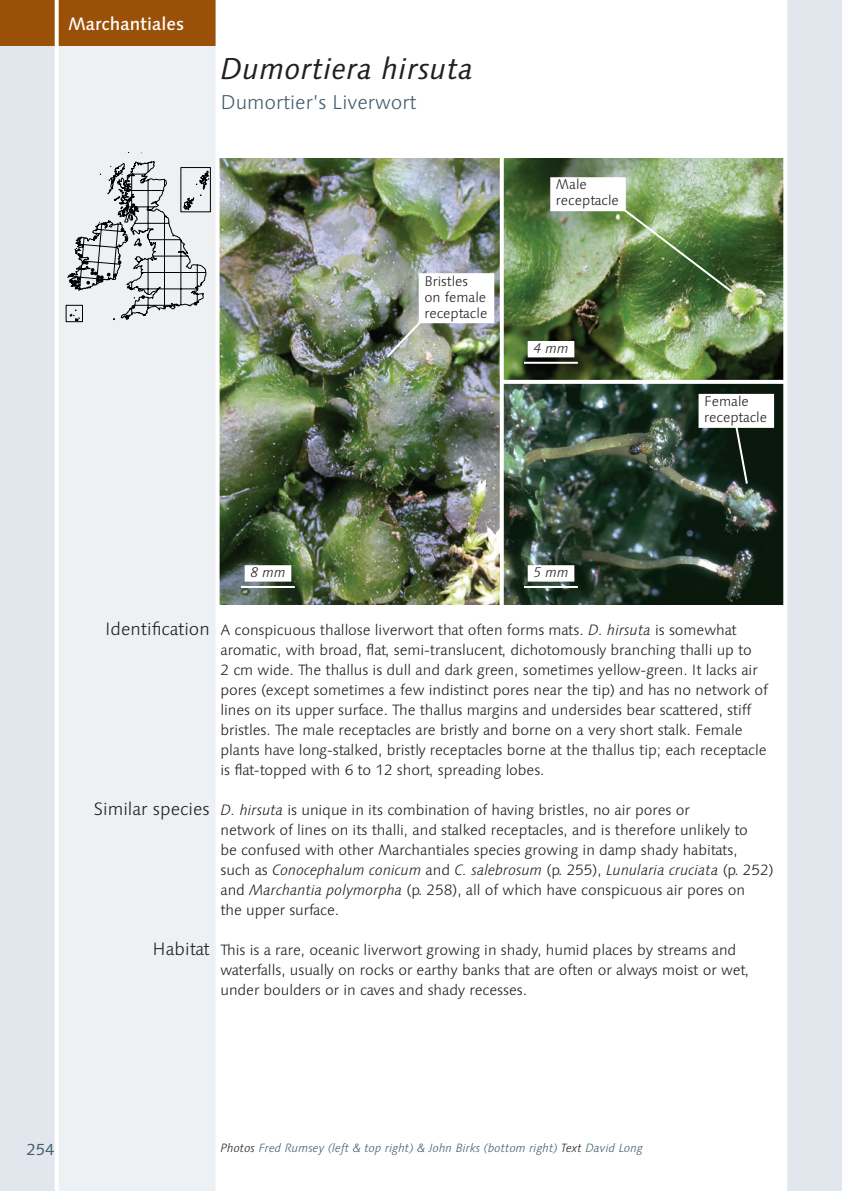
<style>
.page{position:relative;width:842px;height:1191px;background:#fff}
.page>*{position:absolute;margin:0;border:0;box-sizing:border-box;transform-origin:0 0}
.t1{font:italic 30px "Linotype Syntax";letter-spacing:.01em;color:#231f20}
.t2{font:300 20px "Linotype Syntax";color:#3f5f6e}
.t3{font:300 18px "Linotype Syntax";color:#231f20}
.t4{font:500 18px "Linotype Syntax";color:#fff}
.t5{font:16px "Linotype Syntax";color:#3f5f6e}
.t6{font:300 15px/20px "Linotype Syntax";letter-spacing:-.005em;color:#231f20}
.t7{font:300 14px/16px "Linotype Syntax";color:#231f20}
.t8{font:italic 300 14px "Linotype Syntax";color:#231f20}
.t9{font:italic 300 12px "Linotype Syntax";color:#3f5f6e}
.s1{font-style:italic}
.s2{color:#231f20}
</style>
<div class="page">
<img style="left:220px;top:159px;width:563px;height:445px">
<hr style="left:241px;top:586px;width:54px;height:2px;background:#fff">
<div style="left:245px;top:565px;width:46px;height:16px;background:#fff"></div>
<svg style="left:500px;top:158px;width:4px;height:447px"></svg>
<svg style="left:502px;top:380px;width:281px;height:4px"></svg>
<hr style="left:524px;top:586px;width:54px;height:2px;background:#fff">
<div style="left:528px;top:565px;width:46px;height:16px;background:#fff"></div>
<hr style="left:524px;top:362px;width:54px;height:2px;background:#fff">
<div style="left:528px;top:341px;width:46px;height:16px;background:#fff"></div>
<img style="left:385px;top:293px;width:63px;height:66px">
<div style="left:550px;top:177px;width:76px;height:34px;background:#fff"></div>
<svg style="left:622px;top:208px;width:113px;height:87px;background:#5c7d48"></svg>
<div style="left:698px;top:394px;width:76px;height:34px;background:#fff"></div>
<svg style="left:734px;top:427px;width:15px;height:59px"></svg>
<div style="left:0;top:0;width:218px;height:1191px;background:#edf1f4"></div>
<div style="left:0;top:0;width:57px;height:1191px;background:#e1e7ec"></div>
<svg style="left:66px;top:152px;width:144px;height:170px"></svg>
<div style="left:785px;top:0;width:57px;height:1191px;background:#e1e7ec"></div>
<div style="left:0;top:0;width:218px;height:45px;background:#9a5006"></div>
<hr style="left:55px;top:0;width:4px;height:1191px;background:#fff">
<hr style="left:216px;top:0;width:4px;height:1191px;background:#fff">
<hr style="left:783px;top:0;width:4px;height:1191px;background:#fff">
<div style="left:419px;top:273px;width:75px;height:50px;background:#fff"></div>
<p class="t4" style="left:68px;top:13px;width:118px">Marchantiales</p>
<h1 class="t1" style="left:220px;top:51px;width:255px">Dumortiera hirsuta</h1>
<h2 class="t2" style="left:220px;top:90px;width:198px">Dumortier’s Liverwort</h2>
<p class="t7" style="left:424px;top:273px;width:64px">Bristles on female receptacle</p>
<p class="t7" style="left:556px;top:177px;width:64px">Male receptacle</p>
<p class="t8" style="left:533px;top:340px;width:37px">4 mm</p>
<p class="t7" style="left:704px;top:393px;width:64px">Female receptacle</p>
<p class="t8" style="left:250px;top:564px;width:37px">8 mm</p>
<p class="t8" style="left:533px;top:564px;width:37px">5 mm</p>
<p class="t3" style="left:105px;top:618px;width:106px">Identification</p>
<p class="t3" style="left:94px;top:798px;width:117px">Similar species</p>
<p class="t3" style="left:153px;top:938px;width:59px">Habitat</p>
<p class="t6" style="left:220px;top:620px;width:549px">A conspicuous thallose liverwort that often forms mats. <span class="s1">D. hirsuta</span> is somewhat aromatic, with broad, flat, semi-translucent, dichotomously branching thalli up to<br>2 cm wide. The thallus is dull and dark green, sometimes yellow-green. It lacks air pores (except sometimes a few indistinct pores near the tip) and has no network of lines on its upper surface. The thallus margins and undersides bear scattered, stiff bristles. The male receptacles are bristly and borne on a very short stalk. Female plants have long-stalked, bristly receptacles borne at the thallus tip; each receptacle is flat-topped with 6 to 12 short, spreading lobes.</p>
<p class="t6" style="left:220px;top:800px;width:555px"><span class="s1">D. hirsuta</span> is unique in its combination of having bristles, no air pores or<br>network of lines on its thalli, and stalked receptacles, and is therefore unlikely to<br>be confused with other Marchantiales species growing in damp shady habitats,<br>such as <span class="s1">Conocephalum conicum</span> and <span class="s1">C. salebrosum</span> (p. 255), <span class="s1">Lunularia cruciata</span> (p. 252) and <span class="s1">Marchantia polymorpha</span> (p. 258), all of which have conspicuous air pores on<br>the upper surface.</p>
<p class="t6" style="left:220px;top:940px;width:530px">This is a rare, oceanic liverwort growing in shady, humid places by streams and waterfalls, usually on rocks or earthy banks that are often or always moist or wet, under boulders or in caves and shady recesses.</p>
<p class="t5" style="left:26px;top:1139px;width:30px">254</p>
<p class="t9" style="left:220px;top:1140px;width:424px"><span class="s2">Photos</span> Fred Rumsey (left &amp; top right) &amp; John Birks (bottom right) <span class="s2">Text</span> David Long</p>
</div>
